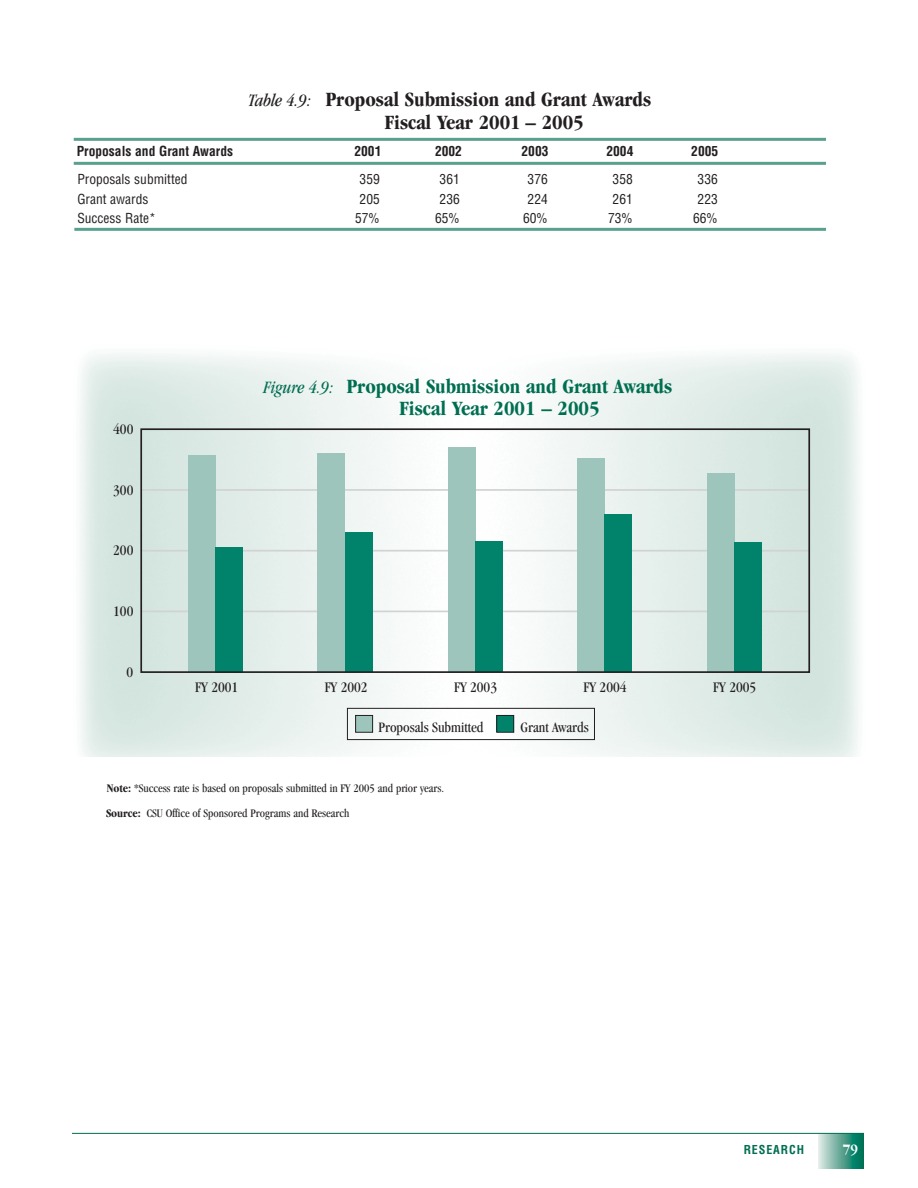
<style>
.page{position:relative;width:918px;height:1188px;background:#fff}
.page>*{position:absolute;margin:0;border:0;box-sizing:border-box;transform-origin:0 0}
.t1{font:700 condensed 21px/22.5px "Garamond";color:#006e51}
.t2{font:700 condensed 21px/22.5px "Garamond";color:#231f20}
.t3{font:condensed 15.15px "Garamond";color:#231f20}
.t4{font:700 15px "Garamond";color:#fff;scale:.9 1}
.t5{font:condensed 14.85px "Garamond";color:#231f20}
.t6{font:condensed 13.5px "Helvetica";color:#231f20}
.t7{font:700 condensed 13.5px "Helvetica";color:#231f20}
.t8{font:condensed 12px "Garamond";color:#231f20}
.t9{font:700 condensed 12px "Helvetica";letter-spacing:.075em;color:#006e51}
.s1{font-weight:400;font-style:italic;font-size:18px}
.s2{font-weight:700}
</style>
<div class="page">
<hr style="left:818px;top:1134px;width:1px;height:35px;background:#ebf2ef">
<hr style="left:819px;top:1134px;width:1px;height:35px;background:#e4eeeb">
<hr style="left:820px;top:1134px;width:1px;height:35px;background:#deebe6">
<hr style="left:821px;top:1134px;width:1px;height:35px;background:#d8e7e2">
<hr style="left:822px;top:1134px;width:1px;height:35px;background:#d0e2dc">
<hr style="left:823px;top:1134px;width:1px;height:35px;background:#cadfd9">
<hr style="left:824px;top:1134px;width:1px;height:35px;background:#c5dcd4">
<hr style="left:825px;top:1134px;width:1px;height:35px;background:#bfd9d1">
<hr style="left:826px;top:1134px;width:1px;height:35px;background:#b8d4cc">
<hr style="left:827px;top:1134px;width:1px;height:35px;background:#b2d1c8">
<hr style="left:828px;top:1134px;width:1px;height:35px;background:#adcec4">
<hr style="left:829px;top:1134px;width:1px;height:35px;background:#a7cbc0">
<hr style="left:830px;top:1134px;width:1px;height:35px;background:#a0c7bc">
<hr style="left:831px;top:1134px;width:1px;height:35px;background:#9bc4b8">
<hr style="left:832px;top:1134px;width:1px;height:35px;background:#95c1b5">
<hr style="left:833px;top:1134px;width:1px;height:35px;background:#90beb1">
<hr style="left:834px;top:1134px;width:1px;height:35px;background:#89baad">
<hr style="left:835px;top:1134px;width:1px;height:35px;background:#84b7a9">
<hr style="left:836px;top:1134px;width:1px;height:35px;background:#7eb4a6">
<hr style="left:837px;top:1134px;width:1px;height:35px;background:#79b1a2">
<hr style="left:838px;top:1134px;width:1px;height:35px;background:#73ae9e">
<hr style="left:839px;top:1134px;width:1px;height:35px;background:#6dab9b">
<hr style="left:840px;top:1134px;width:1px;height:35px;background:#68a898">
<hr style="left:841px;top:1134px;width:1px;height:35px;background:#63a694">
<hr style="left:842px;top:1134px;width:1px;height:35px;background:#5da290">
<hr style="left:843px;top:1134px;width:1px;height:35px;background:#57a08d">
<hr style="left:844px;top:1134px;width:1px;height:35px;background:#529d8a">
<hr style="left:845px;top:1134px;width:1px;height:35px;background:#4c9b87">
<hr style="left:846px;top:1134px;width:1px;height:35px;background:#459883">
<hr style="left:847px;top:1134px;width:1px;height:35px;background:#3e9580">
<hr style="left:848px;top:1134px;width:1px;height:35px;background:#38937d">
<hr style="left:849px;top:1134px;width:1px;height:35px;background:#30917b">
<hr style="left:850px;top:1134px;width:1px;height:35px;background:#268e77">
<hr style="left:851px;top:1134px;width:1px;height:35px;background:#1c8b74">
<hr style="left:852px;top:1134px;width:1px;height:35px;background:#0c8972">
<hr style="left:853px;top:1134px;width:1px;height:35px;background:#00876f">
<hr style="left:854px;top:1134px;width:1px;height:35px;background:#00846c">
<hr style="left:855px;top:1134px;width:1px;height:35px;background:#008269">
<hr style="left:856px;top:1134px;width:1px;height:35px;background:#008067">
<hr style="left:857px;top:1134px;width:1px;height:35px;background:#007e64">
<hr style="left:858px;top:1134px;width:1px;height:35px;background:#007b61">
<hr style="left:859px;top:1134px;width:1px;height:35px;background:#007a5f">
<hr style="left:860px;top:1134px;width:1px;height:35px;background:#00785d">
<hr style="left:861px;top:1134px;width:1px;height:35px;background:#00765a">
<hr style="left:862px;top:1134px;width:1px;height:35px;background:#007357">
<hr style="left:863px;top:1134px;width:1px;height:35px;background:#007255">
<hr style="left:864px;top:1134px;width:1px;height:35px;background:#007154">
<hr style="left:72px;top:1133px;width:792px;height:1px;background:#006e51">
<hr style="left:74px;top:138px;width:752px;height:3px;background:#58a18e">
<hr style="left:74px;top:162px;width:752px;height:3px;background:#58a18e">
<hr style="left:74px;top:228px;width:752px;height:3px;background:#58a18e">
<img style="left:80px;top:353px;width:779px;height:404px">
<hr style="left:141px;top:489px;width:668px;height:2px;background:#d1d2d4">
<hr style="left:141px;top:550px;width:668px;height:2px;background:#d1d2d4">
<hr style="left:141px;top:611px;width:668px;height:1px;background:#d1d2d4">
<div style="left:188px;top:456px;width:28px;height:216px;background:#9ec5bb"></div>
<div style="left:216px;top:547px;width:27px;height:125px;background:#00826b"></div>
<div style="left:318px;top:453px;width:27px;height:219px;background:#9ec5bb"></div>
<div style="left:345px;top:532px;width:27px;height:140px;background:#00826b"></div>
<div style="left:448px;top:447px;width:27px;height:225px;background:#9ec5bb"></div>
<div style="left:475px;top:541px;width:27px;height:131px;background:#00826b"></div>
<div style="left:577px;top:458px;width:28px;height:214px;background:#9ec5bb"></div>
<div style="left:605px;top:514px;width:27px;height:158px;background:#00826b"></div>
<div style="left:707px;top:473px;width:27px;height:199px;background:#9ec5bb"></div>
<div style="left:734px;top:542px;width:27px;height:130px;background:#00826b"></div>
<div style="left:140px;top:428px;width:670px;height:245px;border:2px solid #231f20"></div>
<div style="left:356px;top:715px;width:17px;height:17px;background:#9ec5bb"></div>
<div style="left:355px;top:715px;width:18px;height:18px;border:1px solid #231f20"></div>
<div style="left:497px;top:715px;width:17px;height:17px;background:#00826b"></div>
<div style="left:496px;top:715px;width:18px;height:18px;border:1px solid #231f20"></div>
<div style="left:347px;top:708px;width:248px;height:32px;border:1px solid #231f20"></div>
<h1 class="t2" style="left:385px;top:90px;width:268px;text-indent:-137px"><span class="s1">Table 4.9:</span> Proposal Submission and Grant Awards<br>Fiscal Year 2001 – 2005</h1>
<p class="t7" style="left:77px;top:146px;width:158px">Proposals and Grant Awards</p>
<p class="t7" style="left:354px;top:146px;width:28px">2001</p>
<p class="t7" style="left:435px;top:146px;width:28px">2002</p>
<p class="t7" style="left:522px;top:146px;width:28px">2003</p>
<p class="t7" style="left:606px;top:146px;width:28px">2004</p>
<p class="t7" style="left:691px;top:146px;width:28px">2005</p>
<p class="t6" style="left:77px;top:174px;width:112px">Proposals submitted</p>
<p class="t6" style="left:360px;top:174px;width:22px">359</p>
<p class="t6" style="left:440px;top:174px;width:22px">361</p>
<p class="t6" style="left:528px;top:174px;width:22px">376</p>
<p class="t6" style="left:613px;top:174px;width:22px">358</p>
<p class="t6" style="left:698px;top:174px;width:22px">336</p>
<p class="t6" style="left:77px;top:194px;width:73px">Grant awards</p>
<p class="t6" style="left:360px;top:194px;width:22px">205</p>
<p class="t6" style="left:440px;top:194px;width:22px">236</p>
<p class="t6" style="left:528px;top:194px;width:22px">224</p>
<p class="t6" style="left:613px;top:194px;width:22px">261</p>
<p class="t6" style="left:698px;top:194px;width:22px">223</p>
<p class="t6" style="left:77px;top:213px;width:80px">Success Rate*</p>
<p class="t6" style="left:355px;top:213px;width:26px">57%</p>
<p class="t6" style="left:435px;top:213px;width:26px">65%</p>
<p class="t6" style="left:523px;top:213px;width:26px">60%</p>
<p class="t6" style="left:608px;top:213px;width:26px">73%</p>
<p class="t6" style="left:693px;top:213px;width:26px">66%</p>
<p class="t3" style="left:113px;top:423px;width:22px">400</p>
<p class="t3" style="left:113px;top:484px;width:22px">300</p>
<p class="t3" style="left:113px;top:545px;width:22px">200</p>
<p class="t3" style="left:113px;top:605px;width:22px">100</p>
<p class="t3" style="left:127px;top:666px;width:8px">0</p>
<h1 class="t1" style="left:400px;top:377px;width:274px;text-indent:-136px"><span class="s1">Figure 4.9:</span> Proposal Submission and Grant Awards<br>Fiscal Year 2001 – 2005</h1>
<p class="t3" style="left:195px;top:681px;width:44px">FY 2001</p>
<p class="t3" style="left:325px;top:681px;width:44px">FY 2002</p>
<p class="t3" style="left:454px;top:681px;width:44px">FY 2003</p>
<p class="t3" style="left:584px;top:681px;width:44px">FY 2004</p>
<p class="t3" style="left:713px;top:681px;width:44px">FY 2005</p>
<p class="t5" style="left:378px;top:722px;width:107px">Proposals Submitted</p>
<p class="t5" style="left:521px;top:722px;width:70px">Grant Awards</p>
<p class="t8" style="left:107px;top:784px;width:339px"><span class="s2">Note:</span> *Success rate is based on proposals submitted in FY 2005 and prior years.</p>
<p class="t8" style="left:106px;top:809px;width:245px"><span class="s2">Source:</span> CSU Office of Sponsored Programs and Research</p>
<p class="t9" style="left:744px;top:1145px;width:62px">RESEARCH</p>
<p class="t4" style="left:843px;top:1144px;width:18px">79</p>
</div>
